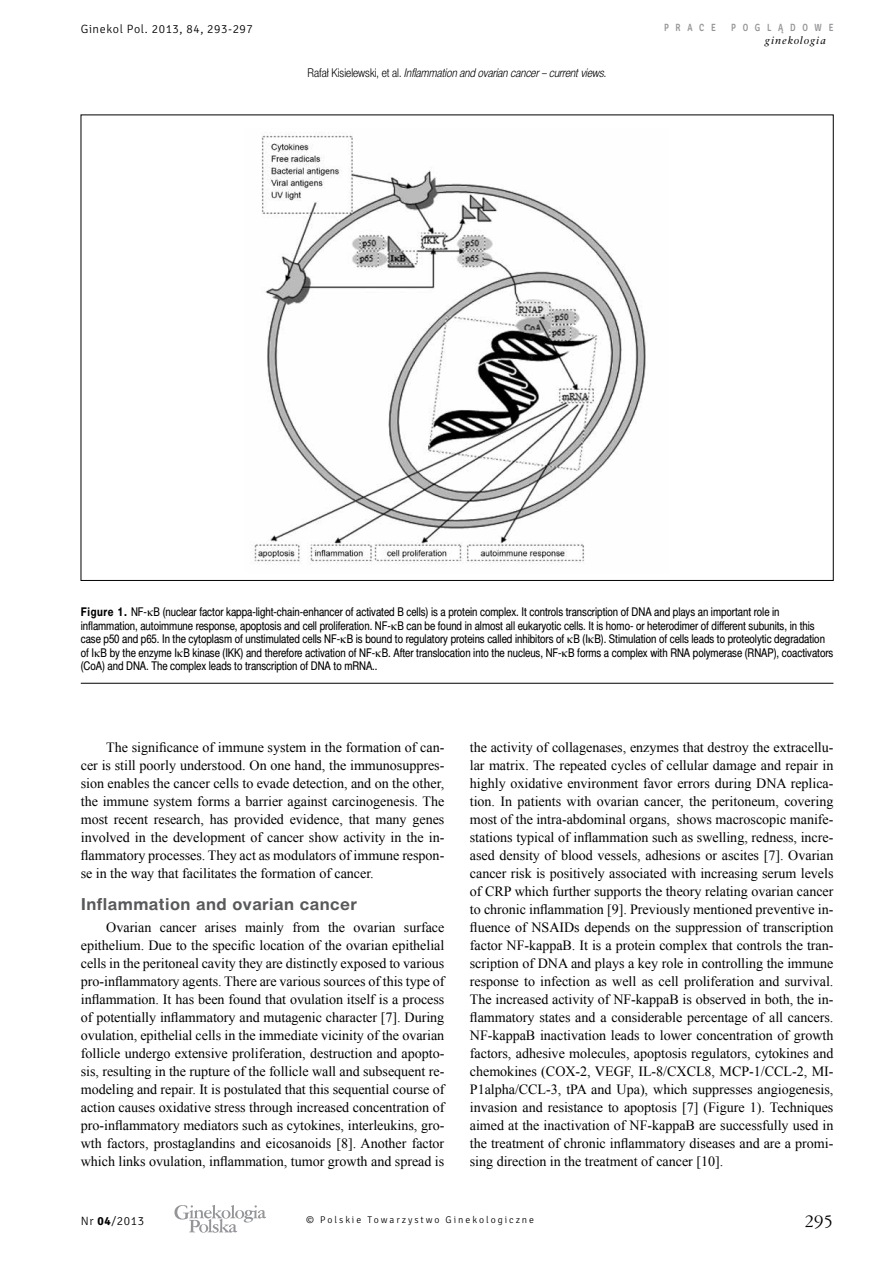
<style>
.page{position:relative;width:893px;height:1263px;background:#fff}
.page>*{position:absolute;margin:0;border:0;box-sizing:border-box;transform-origin:0 0}
.t1{font:19.5px "American Garamond PL";color:#000}
.t2{font:700 16.5px "Switzer EFN";letter-spacing:.025em;color:#58595b}
.t3{font:14.1px/18px "Times New Roman";letter-spacing:-.005em;color:#000;text-align:justify}
.t4{font:12px/13.5px "Switzer Cnd EFN";letter-spacing:-.005em;color:#000}
.t5{font:italic 12px "Switzer Cnd EFN Light";color:#000}
.t6{font:300 12px "Signika Negative";letter-spacing:.05em;color:#000}
.t7{font:600 10.5px "Signika Negative";letter-spacing:.8em;color:#939598;scale:.8 1}
.t8{font:italic 10.5px "Classic EFN";letter-spacing:.1em;color:#000}
.t9{font:300 9.75px "Signika Negative";letter-spacing:.2em;color:#000}
.s1{font-style:normal}
.s2{font-weight:700}
</style>
<div class="page">
<svg style="left:174px;top:1205px;width:92px;height:28px"></svg>
<hr style="left:81px;top:683px;width:752px;height:1px;background:#000">
<img style="left:254px;top:132px;width:392px;height:432px">
<p class="t6" style="left:81px;top:22px;width:174px">Ginekol Pol. 2013, 84, 293-297</p>
<p class="t5" style="left:307px;top:65px;width:301px"><span class="s1">Rafał Kisielewski, et al.</span> Inflammation and ovarian cancer – current views.</p>
<p class="t7" style="left:664px;top:21px;width:66px">PRACE</p>
<p class="t7" style="left:731px;top:21px;width:129px">POGLĄDOWE</p>
<p class="t8" style="left:765px;top:34px;width:62px">ginekologia</p>
<p class="t4" style="left:81px;top:605px;width:754px"><span class="s2">Figure 1.</span> NF- B (nuclear factor kappa-light-chain-enhancer of activated B cells) is a protein complex. It controls transcription of DNA and plays an important role in inflammation, autoimmune response, apoptosis and cell proliferation. NF- B can be found in almost all eukaryotic cells. It is homo- or heterodimer of different subunits, in this case p50 and p65. In the cytoplasm of unstimulated cells NF- B is bound to regulatory proteins called inhibitors of B (I B). Stimulation of cells leads to proteolytic degradation of I B by the enzyme I B kinase (IKK) and therefore activation of NF- B. After translocation into the nucleus, NF- B forms a complex with RNA polymerase (RNAP), coactivators (CoA) and DNA. The complex leads to transcription of DNA to mRNA..</p>
<p class="t3" style="left:81px;top:738px;width:365px;text-indent:26px">The significance of immune system in the formation of can&shy;cer is still poorly understood. On one hand, the immunosuppres&shy;sion enables the cancer cells to evade detection, and on the other, the immune system forms a barrier against carcinogenesis. The most recent research, has provided evidence, that many genes involved in the development of cancer show activity in the in&shy;flammatory processes. They act as modulators of immune respon&shy;se in the way that facilitates the formation of cancer.</p>
<p class="t2" style="left:81px;top:894px;width:278px">Inflammation and ovarian cancer</p>
<p class="t3" style="left:81px;top:918px;width:365px;text-indent:26px">Ovarian cancer arises mainly from the ovarian surface epithelium. Due to the specific location of the ovarian epithelial cells in the peritoneal cavity they are distinctly exposed to various pro-inflammatory agents. There are various sources of this type of inflammation. It has been found that ovulation itself is a process of potentially inflammatory and mutagenic character [7]. During ovulation, epithelial cells in the immediate vicinity of the ovarian follicle undergo extensive proliferation, destruction and apopto&shy;sis, resulting in the rupture of the follicle wall and subsequent re&shy;modeling and repair. It is postulated that this sequential course of action causes oxidative stress through increased concentration of pro-inflammatory mediators such as cytokines, interleukins, gro&shy;wth factors, prostaglandins and eicosanoids [8]. Another factor which links ovulation, inflammation, tumor growth and spread is</p>
<p class="t3" style="left:470px;top:738px;width:365px">the activity of collagenases, enzymes that destroy the extracellu&shy;lar matrix. The repeated cycles of cellular damage and repair in highly oxidative environment favor errors during DNA replica&shy;tion. In patients with ovarian cancer, the peritoneum, covering most of the intra-abdominal organs, shows macroscopic manife&shy;stations typical of inflammation such as swelling, redness, incre&shy;ased density of blood vessels, adhesions or ascites [7]. Ovarian cancer risk is positively associated with increasing serum levels of CRP which further supports the theory relating ovarian cancer to chronic inflammation [9]. Previously mentioned preventive in&shy;fluence of NSAIDs depends on the suppression of transcription factor NF-kappaB. It is a protein complex that controls the tran&shy;scription of DNA and plays a key role in controlling the immune response to infection as well as cell proliferation and survival.<br>The increased activity of NF-kappaB is observed in both, the in&shy;flammatory states and a considerable percentage of all cancers.<br>NF-kappaB inactivation leads to lower concentration of growth factors, adhesive molecules, apoptosis regulators, cytokines and chemokines (COX-2, VEGF, IL-8/CXCL8, MCP-1/CCL-2, MI-P1alpha/CCL-3, tPA and Upa), which suppresses angiogenesis, invasion and resistance to apoptosis [7] (Figure 1). Techniques aimed at the inactivation of NF-kappaB are successfully used in the treatment of chronic inflammatory diseases and are a promi&shy;sing direction in the treatment of cancer [10].</p>
<p class="t6" style="left:81px;top:1214px;width:65px">Nr <span class="s2">04</span>/2013</p>
<p class="t9" style="left:306px;top:1214px;width:229px">© Polskie Towarzystwo Ginekologiczne</p>
<p class="t1" style="left:804px;top:1209px;width:30px">295</p>
</div>
